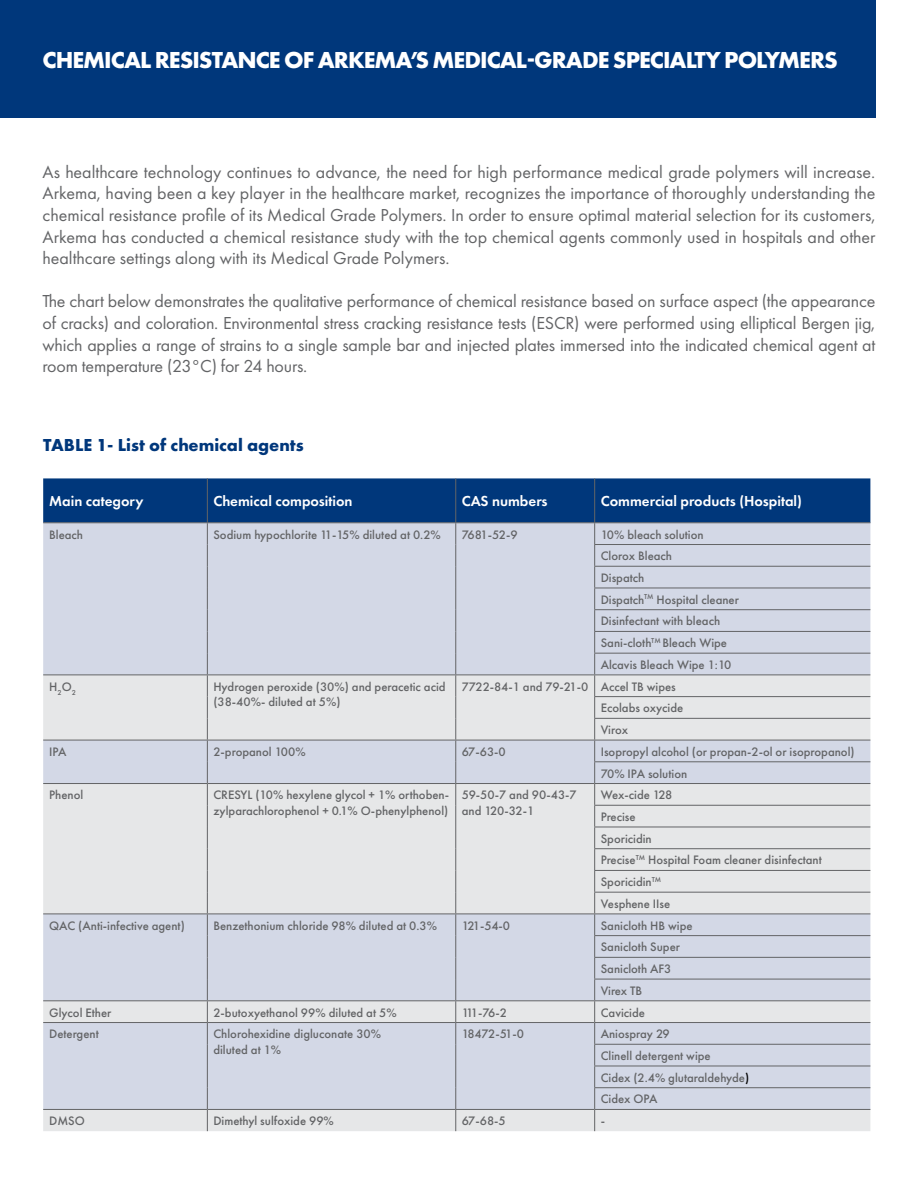
<style>
.page{position:relative;width:918px;height:1188px;background:#fff}
.page>*{position:absolute;margin:0;border:0;box-sizing:border-box;transform-origin:0 0}
.t1{font:700 24px "Futura PT";letter-spacing:-.04em;color:#fff}
.t2{font:18px/21.6px "Futura PT";letter-spacing:-.01em;color:#636466;text-align:justify}
.t3{font:700 18px "Futura PT";color:#00377b}
.t4{font:600 15px "Futura PT";color:#fff}
.t5{font:500 12.75px/21.8px "Futura PT";color:#636466}
.s1{color:#000}
</style>
<div class="page">
<svg style="left:43px;top:478px;width:827px;height:653px;background:#c9cfdc"></svg>
<hr style="left:43px;top:1109px;width:164px;height:1px;background:#636466">
<hr style="left:207px;top:1109px;width:249px;height:1px;background:#636466">
<hr style="left:456px;top:1109px;width:139px;height:1px;background:#636466">
<hr style="left:594px;top:1044px;width:276px;height:1px;background:#636466">
<hr style="left:594px;top:1066px;width:276px;height:1px;background:#636466">
<hr style="left:594px;top:1087px;width:276px;height:1px;background:#636466">
<hr style="left:595px;top:1109px;width:275px;height:1px;background:#636466">
<div style="left:0;top:0;width:875px;height:117px;background:#00377b"></div>
<h1 class="t1" style="left:43px;top:45px;width:797px">CHEMICAL RESISTANCE OF ARKEMA’S MEDICAL-GRADE SPECIALTY POLYMERS</h1>
<p class="t2" style="left:43px;top:161px;width:834px">As healthcare technology continues to advance, the need for high performance medical grade polymers will increase.<br>Arkema, having been a key player in the healthcare market, recognizes the importance of thoroughly understanding the chemical resistance profile of its Medical Grade Polymers. In order to ensure optimal material selection for its customers, Arkema has conducted a chemical resistance study with the top chemical agents commonly used in hospitals and other healthcare settings along with its Medical Grade Polymers.</p>
<p class="t2" style="left:43px;top:290px;width:835px">The chart below demonstrates the qualitative performance of chemical resistance based on surface aspect (the appearance of cracks) and coloration. Environmental stress cracking resistance tests (ESCR) were performed using elliptical Bergen jig, which applies a range of strains to a single sample bar and injected plates immersed into the indicated chemical agent at room temperature (23°C) for 24 hours.</p>
<h2 class="t3" style="left:43px;top:433px;width:262px">TABLE 1- List of chemical agents</h2>
<p class="t4" style="left:49px;top:492px;width:96px">Main category</p>
<p class="t4" style="left:213px;top:492px;width:141px">Chemical composition</p>
<p class="t4" style="left:462px;top:492px;width:87px">CAS numbers</p>
<p class="t4" style="left:601px;top:492px;width:203px">Commercial products (Hospital)</p>
<p class="t5" style="left:49px;top:523px;width:35px">Bleach</p>
<p class="t5" style="left:213px;top:523px;width:229px">Sodium hypochlorite 11-15% diluted at 0.2%</p>
<p class="t5" style="left:462px;top:523px;width:58px">7681-52-9</p>
<p class="t5" style="left:601px;top:523px;width:140px">10% bleach solution<br>Clorox Bleach<br>Dispatch<br>Dispatch<sup>TM</sup> Hospital cleaner<br>Disinfectant with bleach<br>Sani-cloth<sup>TM</sup> Bleach Wipe<br>Alcavis Bleach Wipe 1:10</p>
<p class="t5" style="left:49px;top:675px;width:28px">H<sub>2</sub>O<sub>2</sub></p>
<p class="t5" style="left:213px;top:679px;width:234px;line-height:15.3px">Hydrogen peroxide (30%) and peracetic acid (38-40%- diluted at 5%)</p>
<p class="t5" style="left:601px;top:676px;width:84px;text-indent:-139px">7722-84-1 and 79-21-0 Accel TB wipes<br>Ecolabs oxycide<br>Virox</p>
<p class="t5" style="left:49px;top:741px;width:19px">IPA</p>
<p class="t5" style="left:213px;top:741px;width:94px">2-propanol 100%</p>
<p class="t5" style="left:462px;top:741px;width:46px">67-63-0</p>
<p class="t5" style="left:601px;top:741px;width:256px">Isopropyl alcohol (or propan-2-ol or isopropanol)<br>70% IPA solution</p>
<p class="t5" style="left:49px;top:784px;width:36px">Phenol</p>
<p class="t5" style="left:213px;top:787px;width:237px;line-height:15.3px">CRESYL (10% hexylene glycol + 1% orthoben&shy;zylparachlorophenol + 0.1% O-phenylphenol)</p>
<p class="t5" style="left:462px;top:787px;width:117px;line-height:15.3px">59-50-7 and 90-43-7 and 120-32-1</p>
<p class="t5" style="left:601px;top:784px;width:223px">Wex-cide 128<br>Precise<br>Sporicidin<br>Precise<sup>TM</sup> Hospital Foam cleaner disinfectant<br>Sporicidin<sup>TM<br></sup>Vesphene IIse</p>
<p class="t5" style="left:49px;top:915px;width:137px">QAC (Anti-infective agent)</p>
<p class="t5" style="left:213px;top:915px;width:225px">Benzethonium chloride 98% diluted at 0.3%</p>
<p class="t5" style="left:462px;top:915px;width:50px">121-54-0</p>
<p class="t5" style="left:601px;top:915px;width:93px">Sanicloth HB wipe<br>Sanicloth Super<br>Sanicloth AF3<br>Virex TB</p>
<p class="t5" style="left:49px;top:1001px;width:64px">Glycol Ether</p>
<p class="t5" style="left:213px;top:1001px;width:185px">2-butoxyethanol 99% diluted at 5%</p>
<p class="t5" style="left:462px;top:1001px;width:47px">111-76-2</p>
<p class="t5" style="left:601px;top:1001px;width:46px">Cavicide</p>
<p class="t5" style="left:49px;top:1023px;width:51px">Detergent</p>
<p class="t5" style="left:213px;top:1026px;width:169px;line-height:15.3px">Chlorohexidine digluconate 30% diluted at 1%</p>
<p class="t5" style="left:462px;top:1023px;width:64px">18472-51-0</p>
<p class="t5" style="left:601px;top:1023px;width:150px">Aniospray 29<br>Clinell detergent wipe<br>Cidex (2.4% glutaraldehyde<span class="s1">)<br></span>Cidex OPA</p>
<p class="t5" style="left:49px;top:1110px;width:37px">DMSO</p>
<p class="t5" style="left:213px;top:1110px;width:122px">Dimethyl sulfoxide 99%</p>
<p class="t5" style="left:462px;top:1110px;width:46px">67-68-5</p>
<p class="t5" style="left:601px;top:1110px;width:6px">-</p>
</div>
